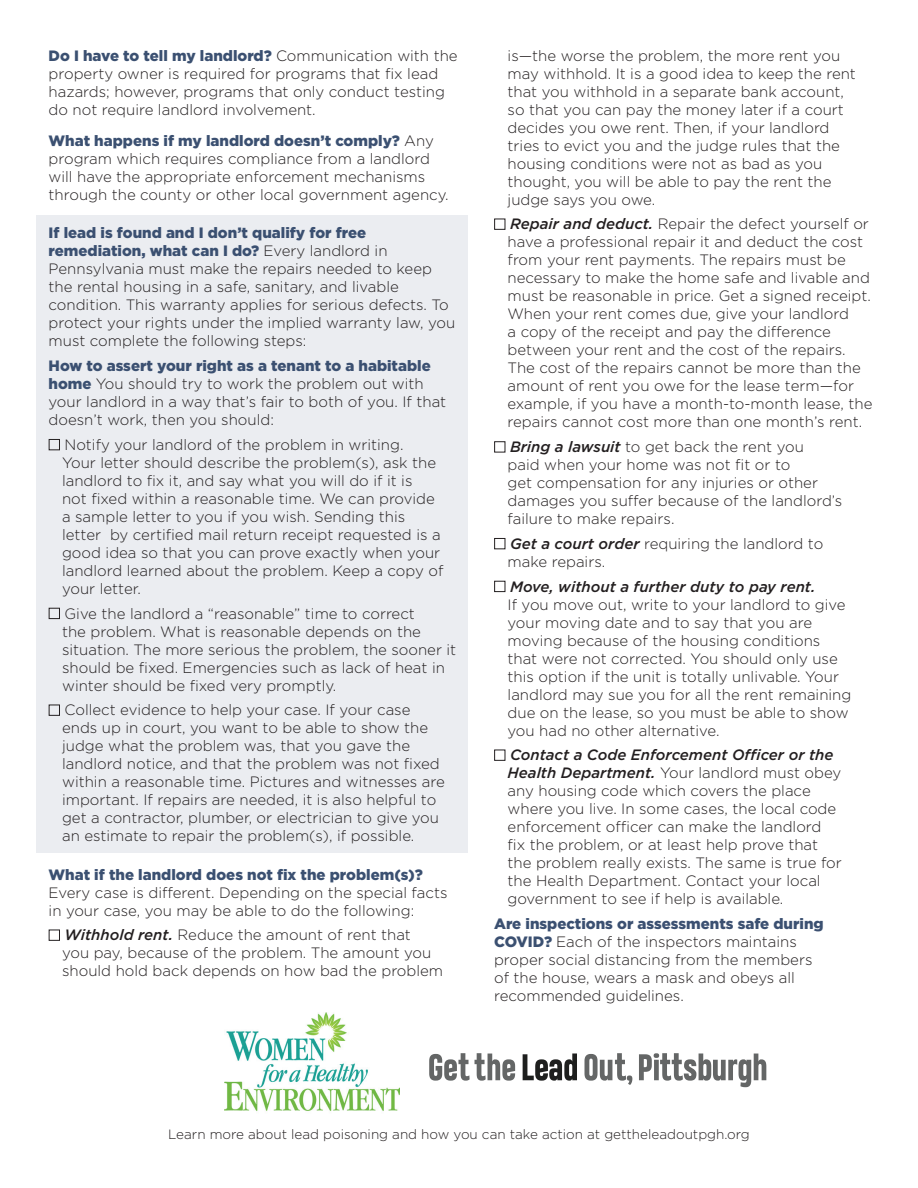
<style>
.page{position:relative;width:918px;height:1188px;background:#fff}
.page>*{position:absolute;margin:0;border:0;box-sizing:border-box;transform-origin:0 0}
.t1{font:300 15px/18px "Gotham";color:#231f20}
.t2{font:900 15px "Gotham";color:#3b5071}
.t3{font:300 13.5px "Gotham";color:#231f20}
.s1{font-weight:900;color:#3b5071}
.s2{font-weight:500;font-style:italic}
</style>
<div class="page">
<div style="left:36px;top:216px;width:432px;height:637px;background:#ebedf1"></div>
<img style="left:225px;top:1012px;width:174px;height:99px">
<svg style="left:429px;top:1053px;width:86px;height:28px"></svg>
<svg style="left:523px;top:1053px;width:54px;height:28px"></svg>
<svg style="left:585px;top:1053px;width:47px;height:32px"></svg>
<svg style="left:639px;top:1053px;width:127px;height:34px"></svg>
<p class="t1" style="left:49px;top:46px;width:411px"><span class="s1">Do I have to tell my landlord?</span> Communication with the property owner is required for programs that fix lead hazards; however, programs that only conduct testing do not require landlord involvement.</p>
<p class="t1" style="left:49px;top:131px;width:402px"><span class="s1">What happens if my landlord doesn’t comply?</span> Any program which requires compliance from a landlord will have the appropriate enforcement mechanisms through the county or other local government agency.</p>
<p class="t1" style="left:49px;top:224px;width:408px"><span class="s1">If lead is found and I don’t qualify for free remediation, what can I do?</span> Every landlord in Pennsylvania must make the repairs needed to keep the rental housing in a safe, sanitary, and livable condition. This warranty applies for serious defects. To protect your rights under the implied warranty law, you must complete the following steps:</p>
<p class="t1" style="left:49px;top:356px;width:399px"><span class="s1">How to assert your right as a tenant to a habitable home</span> You should try to work the problem out with your landlord in a way that’s fair to both of you. If that doesn’t work, then you should:</p>
<p class="t1" style="left:62px;top:435px;width:383px;text-indent:-13px">■ Notify your landlord of the problem in writing.<br>Your letter should describe the problem(s), ask the landlord to fix it, and say what you will do if it is<br>not fixed within a reasonable time. We can provide a sample letter to you if you wish. Sending this letter by certified mail return receipt requested is a good idea so that you can prove exactly when your landlord learned about the problem. Keep a copy of your letter.</p>
<p class="t1" style="left:62px;top:604px;width:396px;text-indent:-13px">■ Give the landlord a “reasonable” time to correct<br>the problem. What is reasonable depends on the situation. The more serious the problem, the sooner it should be fixed. Emergencies such as lack of heat in winter should be fixed very promptly.</p>
<p class="t1" style="left:62px;top:701px;width:384px;text-indent:-13px">■ Collect evidence to help your case. If your case ends up in court, you want to be able to show the judge what the problem was, that you gave the landlord notice, and that the problem was not fixed within a reasonable time. Pictures and witnesses are important. If repairs are needed, it is also helpful to get a contractor, plumber, or electrician to give you an estimate to repair the problem(s), if possible.</p>
<p class="t2" style="left:49px;top:864px;width:376px">What if the landlord does not fix the problem(s)?</p>
<p class="t1" style="left:49px;top:883px;width:400px">Every case is different. Depending on the special facts in your case, you may be able to do the following:</p>
<p class="t1" style="left:62px;top:926px;width:383px;text-indent:-13px">■ <span class="s2">Withhold rent.</span> Reduce the amount of rent that<br>you pay, because of the problem. The amount you should hold back depends on how bad the problem</p>
<p class="t1" style="left:508px;top:46px;width:350px">is—the worse the problem, the more rent you may withhold. It is a good idea to keep the rent that you withhold in a separate bank account, so that you can pay the money later if a court decides you owe rent. Then, if your landlord tries to evict you and the judge rules that the housing conditions were not as bad as you thought, you will be able to pay the rent the judge says you owe.</p>
<p class="t1" style="left:508px;top:215px;width:366px;text-indent:-13px">■ <span class="s2">Repair and deduct.</span> Repair the defect yourself or have a professional repair it and deduct the cost from your rent payments. The repairs must be necessary to make the home safe and livable and must be reasonable in price. Get a signed receipt.<br>When your rent comes due, give your landlord<br>a copy of the receipt and pay the difference between your rent and the cost of the repairs.<br>The cost of the repairs cannot be more than the amount of rent you owe for the lease term—for example, if you have a month-to-month lease, the repairs cannot cost more than one month’s rent.</p>
<p class="t1" style="left:508px;top:437px;width:336px;text-indent:-13px">■ <span class="s2">Bring a lawsuit</span> to get back the rent you<br>paid when your home was not fit or to<br>get compensation for any injuries or other damages you suffer because of the landlord’s failure to make repairs.</p>
<p class="t1" style="left:508px;top:534px;width:317px;text-indent:-13px">■ <span class="s2">Get a court order</span> requiring the landlord to make repairs.</p>
<p class="t1" style="left:508px;top:577px;width:345px;text-indent:-13px">■ <span class="s2">Move, without a further duty to pay rent.<br></span>If you move out, write to your landlord to give your moving date and to say that you are moving because of the housing conditions that were not corrected. You should only use this option if the unit is totally unlivable. Your landlord may sue you for all the rent remaining due on the lease, so you must be able to show you had no other alternative.</p>
<p class="t1" style="left:508px;top:746px;width:336px;text-indent:-13px">■ <span class="s2">Contact a Code Enforcement Officer or the Health Department.</span> Your landlord must obey any housing code which covers the place where you live. In some cases, the local code enforcement officer can make the landlord fix the problem, or at least help prove that the problem really exists. The same is true for the Health Department. Contact your local government to see if help is available.</p>
<p class="t1" style="left:494px;top:914px;width:331px"><span class="s1">Are inspections or assessments safe during COVID?</span> Each of the inspectors maintains proper social distancing from the members of the house, wears a mask and obeys all recommended guidelines.</p>
<p class="t3" style="left:168px;top:1125px;width:583px">Learn more about lead poisoning and how you can take action at gettheleadoutpgh.org</p>
</div>
